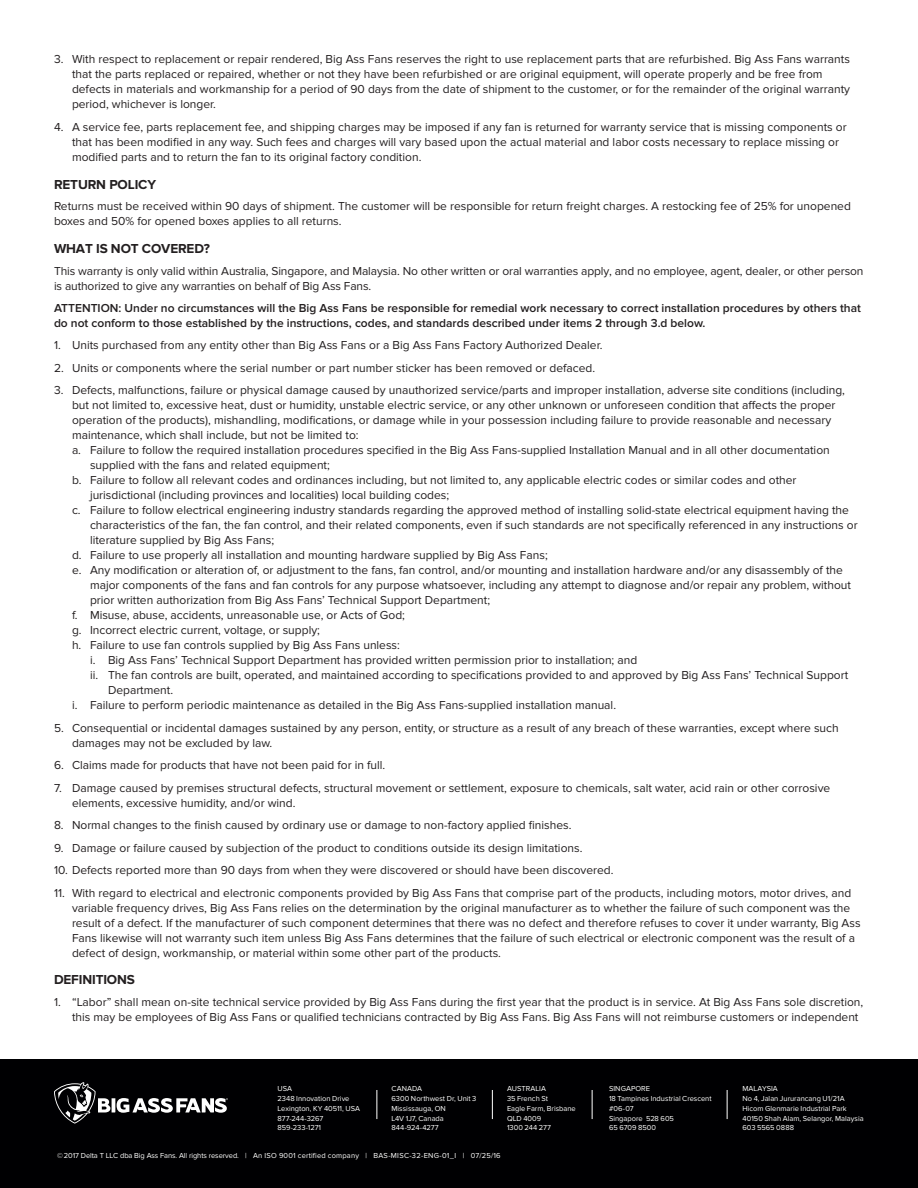
<style>
.page{position:relative;width:918px;height:1188px;background:#fff}
.page>*{position:absolute;margin:0;border:0;box-sizing:border-box;transform-origin:0 0}
.Heading_3{font:700 13.5px "Proxima Nova";letter-spacing:-.01em;color:#231f20}
.t1{font:12px/15px "Proxima Nova";color:#231f20}
.t2{font:600 12px/15px "Proxima Nova";color:#231f20}
.t3{font:7.5px/9.8px "Proxima Nova";color:#fff}
</style>
<div class="page">
<div style="left:0;top:1060px;width:918px;height:128px;background:#000002"></div>
<svg style="left:376px;top:1090px;width:1px;height:29px"></svg>
<svg style="left:492px;top:1090px;width:1px;height:29px"></svg>
<svg style="left:592px;top:1090px;width:1px;height:29px"></svg>
<svg style="left:727px;top:1090px;width:1px;height:29px"></svg>
<svg style="left:54px;top:1082px;width:174px;height:42px"></svg>
<p class="t1" style="left:72px;top:52px;width:780px;text-indent:-18px">3. With respect to replacement or repair rendered, Big Ass Fans reserves the right to use replacement parts that are refurbished. Big Ass Fans warrants that the parts replaced or repaired, whether or not they have been refurbished or are original equipment, will operate properly and be free from defects in materials and workmanship for a period of 90 days from the date of shipment to the customer, or for the remainder of the original warranty period, whichever is longer.</p>
<p class="t1" style="left:72px;top:120px;width:776px;text-indent:-18px">4. A service fee, parts replacement fee, and shipping charges may be imposed if any fan is returned for warranty service that is missing components or that has been modified in any way. Such fees and charges will vary based upon the actual material and labor costs necessary to replace missing or modified parts and to return the fan to its original factory condition.</p>
<p class="Heading_3" style="left:54px;top:176px;width:104px">RETURN POLICY</p>
<p class="t1" style="left:54px;top:199px;width:798px">Returns must be received within 90 days of shipment. The customer will be responsible for return freight charges. A restocking fee of 25% for unopened boxes and 50% for opened boxes applies to all returns.</p>
<p class="Heading_3" style="left:54px;top:241px;width:158px">WHAT IS NOT COVERED?</p>
<p class="t1" style="left:54px;top:264px;width:811px">This warranty is only valid within Australia, Singapore, and Malaysia. No other written or oral warranties apply, and no employee, agent, dealer, or other person is authorized to give any warranties on behalf of Big Ass Fans.</p>
<p class="t2" style="left:54px;top:300px;width:809px">ATTENTION: Under no circumstances will the Big Ass Fans be responsible for remedial work necessary to correct installation procedures by others that do not conform to those established by the instructions, codes, and standards described under items 2 through 3.d below.</p>
<p class="t1" style="left:54px;top:338px;width:550px">1. Units purchased from any entity other than Big Ass Fans or a Big Ass Fans Factory Authorized Dealer.</p>
<p class="t1" style="left:54px;top:360px;width:543px">2. Units or components where the serial number or part number sticker has been removed or defaced.</p>
<p class="t1" style="left:72px;top:383px;width:775px;text-indent:-18px">3. Defects, malfunctions, failure or physical damage caused by unauthorized service/parts and improper installation, adverse site conditions (including, but not limited to, excessive heat, dust or humidity, unstable electric service, or any other unknown or unforeseen condition that affects the proper operation of the products), mishandling, modifications, or damage while in your possession including failure to provide reasonable and necessary maintenance, which shall include, but not be limited to:</p>
<p class="t1" style="left:90px;top:443px;width:741px;text-indent:-18px">a. Failure to follow the required installation procedures specified in the Big Ass Fans-supplied Installation Manual and in all other documentation supplied with the fans and related equipment;</p>
<p class="t1" style="left:90px;top:473px;width:708px;text-indent:-18px">b. Failure to follow all relevant codes and ordinances including, but not limited to, any applicable electric codes or similar codes and other jurisdictional (including provinces and localities) local building codes;</p>
<p class="t1" style="left:90px;top:503px;width:769px;text-indent:-18px">c. Failure to follow electrical engineering industry standards regarding the approved method of installing solid-state electrical equipment having the characteristics of the fan, the fan control, and their related components, even if such standards are not specifically referenced in any instructions or literature supplied by Big Ass Fans;</p>
<p class="t1" style="left:72px;top:548px;width:477px">d. Failure to use properly all installation and mounting hardware supplied by Big Ass Fans;</p>
<p class="t1" style="left:90px;top:563px;width:763px;text-indent:-18px">e. Any modification or alteration of, or adjustment to the fans, fan control, and/or mounting and installation hardware and/or any disassembly of the major components of the fans and fan controls for any purpose whatsoever, including any attempt to diagnose and/or repair any problem, without prior written authorization from Big Ass Fans’ Technical Support Department;</p>
<p class="t1" style="left:72px;top:608px;width:334px">f. Misuse, abuse, accidents, unreasonable use, or Acts of God;</p>
<p class="t1" style="left:72px;top:623px;width:250px">g. Incorrect electric current, voltage, or supply;</p>
<p class="t1" style="left:72px;top:638px;width:329px">h. Failure to use fan controls supplied by Big Ass Fans unless:</p>
<p class="t1" style="left:90px;top:653px;width:549px">i. Big Ass Fans’ Technical Support Department has provided written permission prior to installation; and</p>
<p class="t1" style="left:108px;top:668px;width:742px;text-indent:-18px">ii. The fan controls are built, operated, and maintained according to specifications provided to and approved by Big Ass Fans’ Technical Support<br>Department.</p>
<p class="t1" style="left:72px;top:698px;width:546px">i. Failure to perform periodic maintenance as detailed in the Big Ass Fans-supplied installation manual.</p>
<p class="t1" style="left:72px;top:720px;width:768px;text-indent:-18px">5. Consequential or incidental damages sustained by any person, entity, or structure as a result of any breach of these warranties, except where such damages may not be excluded by law.</p>
<p class="t1" style="left:54px;top:758px;width:333px">6. Claims made for products that have not been paid for in full.</p>
<p class="t1" style="left:72px;top:780px;width:760px;text-indent:-18px">7. Damage caused by premises structural defects, structural movement or settlement, exposure to chemicals, salt water, acid rain or other corrosive elements, excessive humidity, and/or wind.</p>
<p class="t1" style="left:54px;top:818px;width:519px">8. Normal changes to the finish caused by ordinary use or damage to non-factory applied finishes.</p>
<p class="t1" style="left:54px;top:840px;width:530px">9. Damage or failure caused by subjection of the product to conditions outside its design limitations.</p>
<p class="t1" style="left:54px;top:863px;width:561px">10. Defects reported more than 90 days from when they were discovered or should have been discovered.</p>
<p class="t1" style="left:72px;top:885px;width:790px;text-indent:-18px">11. With regard to electrical and electronic components provided by Big Ass Fans that comprise part of the products, including motors, motor drives, and variable frequency drives, Big Ass Fans relies on the determination by the original manufacturer as to whether the failure of such component was the result of a defect. If the manufacturer of such component determines that there was no defect and therefore refuses to cover it under warranty, Big Ass Fans likewise will not warranty such item unless Big Ass Fans determines that the failure of such electrical or electronic component was the result of a defect of design, workmanship, or material within some other part of the products.</p>
<p class="Heading_3" style="left:54px;top:972px;width:82px">DEFINITIONS</p>
<p class="t1" style="left:72px;top:995px;width:793px;text-indent:-18px">1. “Labor” shall mean on-site technical service provided by Big Ass Fans during the first year that the product is in service. At Big Ass Fans sole discretion, this may be employees of Big Ass Fans or qualified technicians contracted by Big Ass Fans. Big Ass Fans will not reimburse customers or independent</p>
<p class="t3" style="left:278px;top:1084px;width:84px">USA<br>2348 Innovation Drive<br>Lexington, KY 40511, USA<br>877-244-3267<br>859-233-1271</p>
<p class="t3" style="left:392px;top:1084px;width:86px">CANADA<br>6300 Northwest Dr, Unit 3<br>Mississauga, ON<br>L4V 1J7, Canada<br>844-924-4277</p>
<p class="t3" style="left:507px;top:1084px;width:70px">AUSTRALIA<br>35 French St<br>Eagle Farm, Brisbane<br>QLD 4009<br>1300 244 277</p>
<p class="t3" style="left:609px;top:1084px;width:104px">SINGAPORE<br>18 Tampines Industrial Crescent #06-07<br>Singapore 528 605<br>65 6709 8500</p>
<p class="t3" style="left:742px;top:1084px;width:123px">MALAYSIA<br>No 4, Jalan Jururancang U1/21A<br>Hicom Glenmarie Industrial Park<br>40150 Shah Alam, Selangor, Malaysia<br>603 5565 0888</p>
<p class="t3" style="left:57px;top:1151px;width:445px">©2017 Delta T LLC dba Big Ass Fans. All rights reserved. | An ISO 9001 certified company | BAS-MISC-32-ENG-01_I | 07/25/16</p>
</div>
